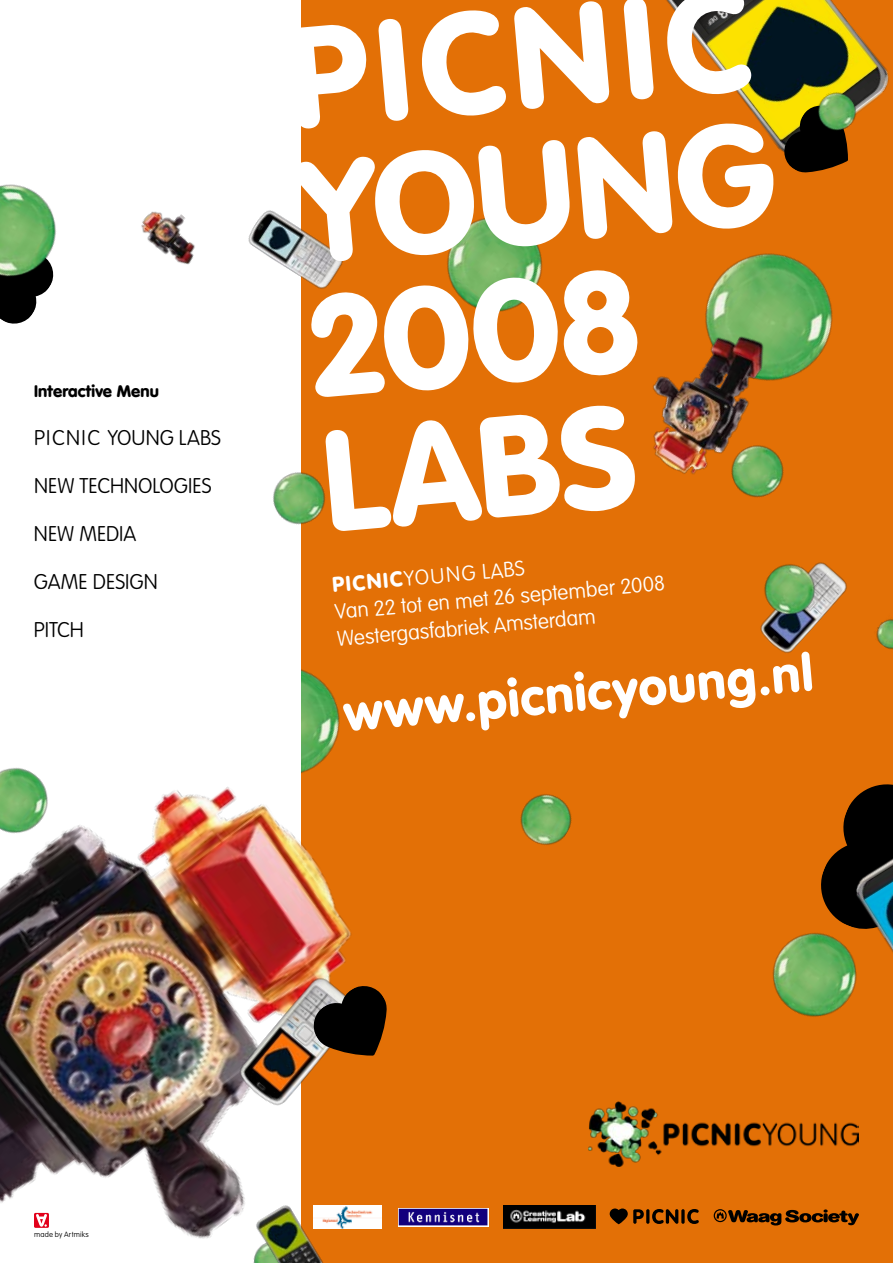
<style>
.page{position:relative;width:893px;height:1263px;background:#e37006}
.page>*{position:absolute;margin:0;border:0;box-sizing:border-box;transform-origin:0 0}
.t1{font:900 141px/135px "VAG Rounded";color:#fff}
.t2{font:900 51px "VAG Rounded";color:#fff}
.t3{font:100 21px/27px "VAG Rounded";color:#fff}
.t4{font:100 21px "VAG Rounded";letter-spacing:.005em;color:#000}
.t5{font:100 21px "VAG Rounded";letter-spacing:.05em;color:#000}
.t6{font:900 16.5px "VAG Rounded";letter-spacing:.005em;color:#000}
.t7{font:100 7.5px "VAG Rounded";letter-spacing:.025em;color:#000}
.s1{font-weight:900}
</style>
<div class="page">
<img style="left:520px;top:794px;width:52px;height:51px">
<div style="left:0;top:0;width:300px;height:1263px;background:#fff"></div>
<img style="left:248px;top:203px;width:95px;height:91px">
<img style="left:666px;top:0;width:223px;height:145px">
<svg style="left:821px;top:784px;width:72px;height:127px"></svg>
<img style="left:772px;top:911px;width:85px;height:106px">
<img style="left:447px;top:217px;width:96px;height:95px">
<img style="left:708px;top:253px;width:125px;height:121px">
<img style="left:876px;top:619px;width:17px;height:31px">
<svg style="left:776px;top:98px;width:90px;height:75px"></svg>
<svg style="left:0;top:296px;width:37px;height:28px"></svg>
<img style="left:0;top:184px;width:56px;height:112px">
<img style="left:273px;top:461px;width:53px;height:74px">
<img style="left:0;top:622px;width:519px;height:617px">
<img style="left:141px;top:211px;width:54px;height:54px">
<img style="left:652px;top:298px;width:145px;height:200px">
<img style="left:230px;top:968px;width:135px;height:144px">
<img style="left:811px;top:84px;width:54px;height:54px">
<img style="left:760px;top:565px;width:87px;height:88px">
<img style="left:839px;top:851px;width:54px;height:120px">
<img style="left:251px;top:1200px;width:77px;height:63px">
<img style="left:0;top:751px;width:65px;height:97px">
<svg style="left:305px;top:977px;width:102px;height:99px"></svg>
<img style="left:760px;top:562px;width:67px;height:66px">
<img style="left:588px;top:1101px;width:271px;height:66px">
<svg style="left:714px;top:1209px;width:145px;height:16px"></svg>
<img style="left:504px;top:1206px;width:92px;height:23px">
<img style="left:313px;top:1206px;width:68px;height:23px">
<svg style="left:610px;top:1208px;width:34px;height:16px"></svg>
<hr style="left:646px;top:1209px;width:3px;height:15px;background:#000;border-radius:2px">
<svg style="left:652px;top:1209px;width:26px;height:15px"></svg>
<svg style="left:681px;top:1209px;width:4px;height:15px"></svg>
<svg style="left:687px;top:1209px;width:12px;height:15px"></svg>
<img style="left:398px;top:1208px;width:90px;height:18px">
<div style="left:34px;top:1213px;width:15px;height:15px;background:#e2001a"></div>
<svg style="left:36px;top:1214px;width:11px;height:13px"></svg>
<p class="t6" style="left:34px;top:381px;width:126px">Interactive Menu</p>
<p class="t5" style="left:34px;top:425px;width:166px">PICNIC YOUNG LABS</p>
<p class="t4" style="left:34px;top:473px;width:103px">NEW TECHNOLOGI</p>
<p class="t4" style="left:192px;top:473px;width:21px">ES</p>
<p class="t4" style="left:34px;top:521px;width:104px">NEW MEDIA</p>
<p class="t4" style="left:34px;top:569px;width:103px">GAME DESIGN</p>
<p class="t4" style="left:34px;top:617px;width:49px">PITCH</p>
<p class="t1" style="left:282px;top:10px;width:480px;rotate:-5deg">PICNIC<br>YOUNG<br>2008<br>LABS</p>
<p class="t3" style="left:331px;top:571px;width:333px;rotate:-5deg"><span class="s1">PICNIC</span>YOUNG LABS<br>VAN 22 TOT EN MET 26 SEPTEMBER 2008<br>WESTERGASFABRIEK AMSTERDAM</p>
<p class="t2" style="left:341px;top:683px;width:472px;rotate:-5deg">www.picnicyoung.nl</p>
<p class="t7" style="left:34px;top:1230px;width:56px">MADE BY ARTMIKS</p>
</div>
